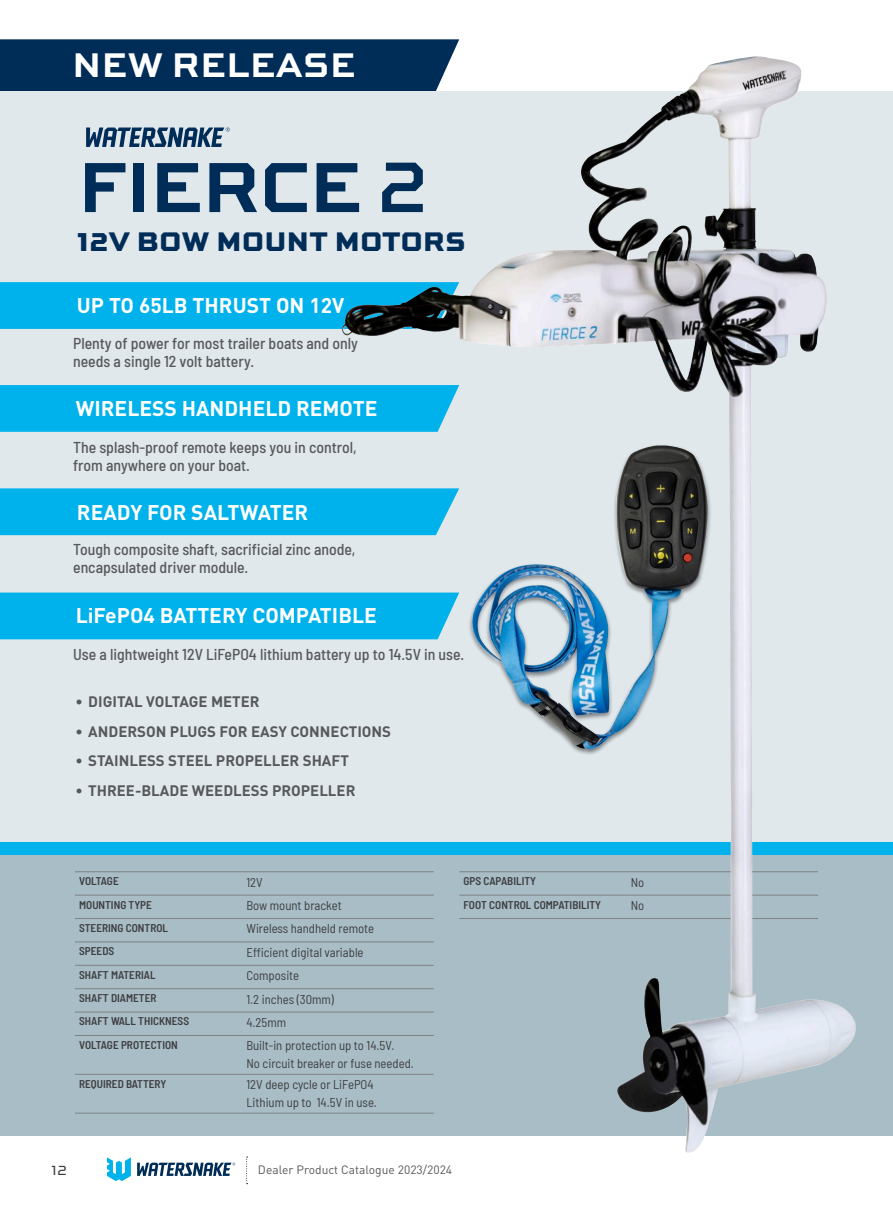
<style>
.page{position:relative;width:893px;height:1212px;background:#fff}
.page>*{position:absolute;margin:0;border:0;box-sizing:border-box;transform-origin:0 0}
.t1{font:700 75px "Sweet Square Pro";letter-spacing:-.025em;color:#002c58}
.t2{font:700 36.3px "Sweet Square Pro";color:#fff}
.t3{font:800 28.5px "Sweet Square Pro";color:#002c58}
.Digital_Table_Body_P{font:700 21px "DINOT";color:#fff}
.t4{font:16.5px "Sweet Square Pro";color:#3e3e3f}
.Watersnake_Feature_s{font:500 semi-condensed 15.75px/18px "Barlow";color:#57585a}
.t5{font:700 15px "DINOT";color:#57585a}
.Body_Copy_Paragraph{font:semi-condensed 12.75px/18px "Barlow";color:#3e3e3f}
.t6{font:12px "DINOT";color:#57585a}
.Body_Copy_Paragraph-2{font:600 semi-condensed 11.25px "Barlow";color:#3e3e3f}
.Body_Copy_Paragraph-3{font:600 semi-condensed 11.25px "Barlow";letter-spacing:-.02em;color:#3e3e3f}
.s1{font-weight:500;font-size:87px}
.s2{font-size:31.5px}
</style>
<div class="page">
<div style="left:0;top:39px;width:459px;height:52px;background:#002c58"></div>
<div style="left:0;top:91px;width:893px;height:761px;background:#e0e8ec"></div>
<div style="left:0;top:847px;width:893px;height:288px;background:#a9bdc7"></div>
<hr style="left:75px;top:918px;width:167px;height:1px;background:#808285">
<hr style="left:242px;top:918px;width:192px;height:1px;background:#808285">
<hr style="left:75px;top:942px;width:167px;height:1px;background:#808285">
<hr style="left:242px;top:942px;width:192px;height:1px;background:#808285">
<hr style="left:75px;top:965px;width:167px;height:1px;background:#808285">
<hr style="left:242px;top:965px;width:192px;height:1px;background:#808285">
<hr style="left:75px;top:988px;width:167px;height:1px;background:#808285">
<hr style="left:242px;top:988px;width:192px;height:1px;background:#808285">
<hr style="left:75px;top:1012px;width:167px;height:1px;background:#808285">
<hr style="left:242px;top:1012px;width:192px;height:1px;background:#808285">
<hr style="left:75px;top:1035px;width:167px;height:1px;background:#808285">
<hr style="left:242px;top:1035px;width:192px;height:1px;background:#808285">
<hr style="left:75px;top:1074px;width:167px;height:1px;background:#808285">
<hr style="left:242px;top:1074px;width:192px;height:1px;background:#808285">
<hr style="left:75px;top:1113px;width:167px;height:1px;background:#808285">
<hr style="left:242px;top:1113px;width:192px;height:1px;background:#808285">
<hr style="left:75px;top:871px;width:167px;height:1px;background:#808285">
<hr style="left:242px;top:871px;width:192px;height:1px;background:#808285">
<hr style="left:75px;top:895px;width:167px;height:1px;background:#808285">
<hr style="left:242px;top:895px;width:192px;height:1px;background:#808285">
<div style="left:0;top:842px;width:893px;height:13px;background:#00b2eb"></div>
<div style="left:0;top:385px;width:339px;height:47px;background:#00b2eb"></div>
<div style="left:0;top:592px;width:339px;height:47px;background:#00b2eb"></div>
<div style="left:0;top:282px;width:339px;height:47px;background:#00b2eb"></div>
<svg style="left:86px;top:127px;width:144px;height:20px"></svg>
<img style="left:339px;top:65px;width:523px;height:1088px">
<div style="left:468px;top:444px;width:243px;height:312px;background:#231f20;opacity:.5"></div>
<img style="left:469px;top:445px;width:239px;height:308px">
<div style="left:0;top:488px;width:459px;height:47px;background:#00b2eb"></div>
<svg style="left:137px;top:1162px;width:98px;height:14px"></svg>
<svg style="left:107px;top:1157px;width:24px;height:24px"></svg>
<svg style="left:246px;top:1157px;width:2px;height:27px"></svg>
<p class="t2" style="left:72px;top:37px;width:285px">NEW RELEASE</p>
<p class="t1" style="left:77px;top:131px;width:353px">FIERCE <span class="s1">2</span></p>
<p class="t3" style="left:77px;top:219px;width:391px"><span class="s2">12</span>V BOW MOUNT MOTORS</p>
<p class="Digital_Table_Body_P" style="left:77px;top:291px;width:269px">UP TO 65LB THRUST ON 12V</p>
<p class="Watersnake_Feature_s" style="left:73px;top:333px;width:286px">Plenty of power for most trailer boats and only needs a single 12 volt battery.</p>
<p class="Digital_Table_Body_P" style="left:76px;top:395px;width:303px">WIRELESS HANDHELD REMOTE</p>
<p class="Watersnake_Feature_s" style="left:73px;top:437px;width:285px">The splash-proof remote keeps you in control, from anywhere on your boat.</p>
<p class="Digital_Table_Body_P" style="left:77px;top:498px;width:233px">READY FOR SALTWATER</p>
<p class="Watersnake_Feature_s" style="left:73px;top:539px;width:284px">Tough composite shaft, sacrificial zinc anode, encapsulated driver module.</p>
<p class="Digital_Table_Body_P" style="left:76px;top:601px;width:303px">LiFePO4 BATTERY COMPATIBLE</p>
<p class="Watersnake_Feature_s" style="left:73px;top:644px;width:393px">Use a lightweight 12V LiFePO4 lithium battery up to 14.5V in use.</p>
<p class="t5" style="left:75px;top:692px;width:186px">• DIGITAL VOLTAGE METER</p>
<p class="t5" style="left:75px;top:722px;width:317px">• ANDERSON PLUGS FOR EASY CONNECTIONS</p>
<p class="t5" style="left:75px;top:751px;width:275px">• STAINLESS STEEL PROPELLER SHAFT</p>
<p class="t5" style="left:75px;top:781px;width:281px">• THREE-BLADE WEEDLESS PROPELLER</p>
<p class="Body_Copy_Paragraph-3" style="left:79px;top:873px;width:41px">VOLTAGE</p>
<p class="Body_Copy_Paragraph" style="left:246px;top:872px;width:18px">12V</p>
<p class="Body_Copy_Paragraph-2" style="left:79px;top:896px;width:74px">MOUNTING TYPE</p>
<p class="Body_Copy_Paragraph" style="left:246px;top:895px;width:97px">Bow mount bracket</p>
<p class="Body_Copy_Paragraph-2" style="left:79px;top:920px;width:90px">STEERING CONTROL</p>
<p class="Body_Copy_Paragraph" style="left:246px;top:919px;width:129px">Wireless handheld remote</p>
<p class="Body_Copy_Paragraph-2" style="left:79px;top:943px;width:37px">SPEEDS</p>
<p class="Body_Copy_Paragraph" style="left:246px;top:942px;width:119px">Efficient digital variable</p>
<p class="Body_Copy_Paragraph-2" style="left:79px;top:966px;width:78px">SHAFT MATERIAL</p>
<p class="Body_Copy_Paragraph" style="left:246px;top:966px;width:54px">Composite</p>
<p class="Body_Copy_Paragraph-2" style="left:79px;top:990px;width:79px">SHAFT DIAMETER</p>
<p class="Body_Copy_Paragraph" style="left:246px;top:989px;width:89px">1.2 inches (30mm)</p>
<p class="Body_Copy_Paragraph-2" style="left:79px;top:1013px;width:111px">SHAFT WALL THICKNESS</p>
<p class="Body_Copy_Paragraph" style="left:246px;top:1012px;width:41px">4.25mm</p>
<p class="Body_Copy_Paragraph-2" style="left:79px;top:1037px;width:100px">VOLTAGE PROTECTION</p>
<p class="Body_Copy_Paragraph" style="left:246px;top:1036px;width:169px">Built-in protection up to 14.5V.<br>No circuit breaker or fuse needed.</p>
<p class="Body_Copy_Paragraph-2" style="left:79px;top:1075px;width:89px">REQUIRED BATTERY</p>
<p class="Body_Copy_Paragraph" style="left:246px;top:1075px;width:132px">12V deep cycle or LiFePO4<br>Lithium up to 14.5V in use.</p>
<p class="Body_Copy_Paragraph-2" style="left:463px;top:873px;width:74px">GPS CAPABILITY</p>
<p class="Body_Copy_Paragraph" style="left:631px;top:872px;width:15px">No</p>
<p class="Body_Copy_Paragraph-2" style="left:463px;top:896px;width:139px">FOOT CONTROL COMPATIBILITY</p>
<p class="Body_Copy_Paragraph" style="left:631px;top:895px;width:15px">No</p>
<p class="t4" style="left:51px;top:1157px;width:17px">12</p>
<p class="t6" style="left:258px;top:1162px;width:196px">Dealer Product Catalogue 2023/2024</p>
</div>
